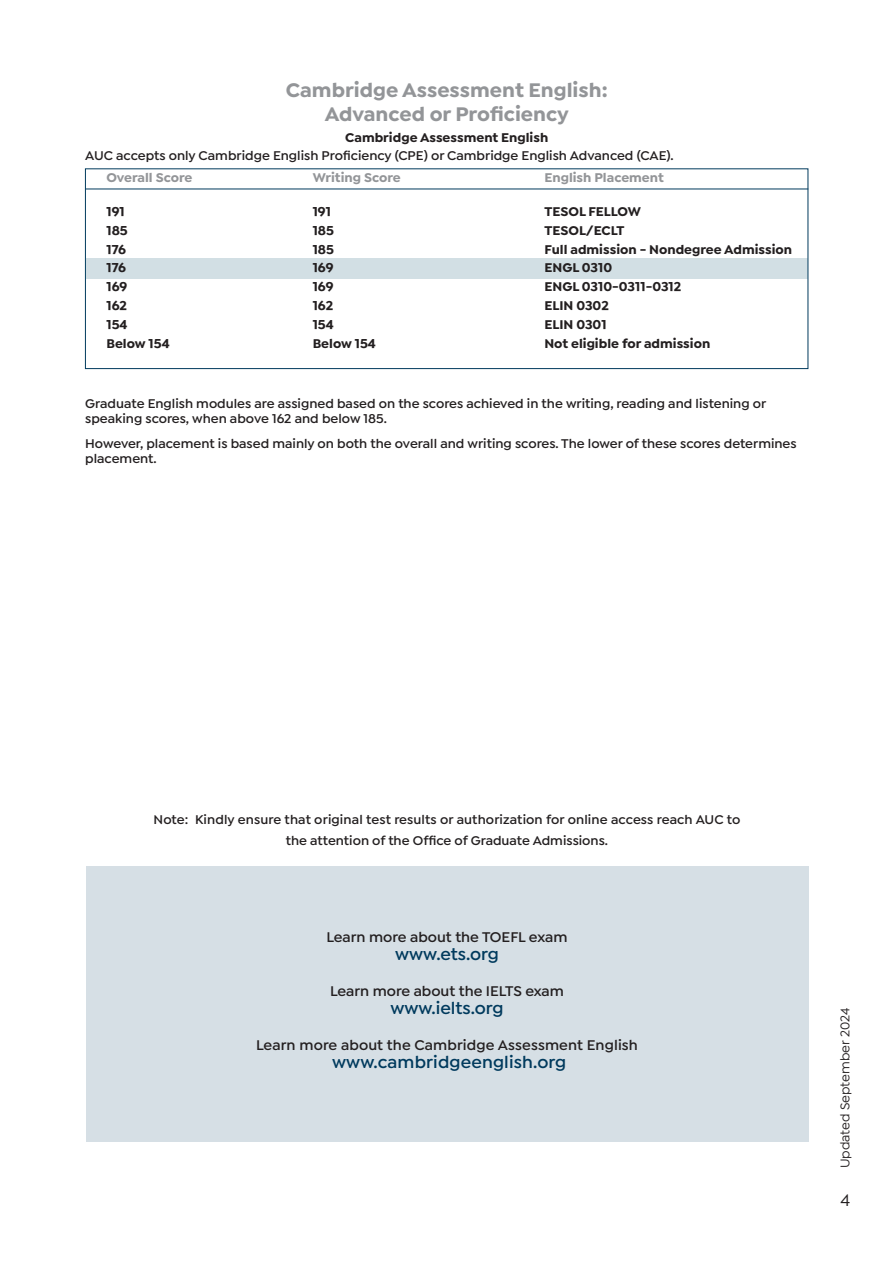
<style>
.page{position:relative;width:893px;height:1263px;background:#fff}
.page>*{position:absolute;margin:0;border:0;box-sizing:border-box;transform-origin:0 0}
.t1{font:700 21px/24px "Isidora Sans";color:#939598;text-align:center}
.t2{font:600 18px "Isidora Sans";letter-spacing:.01em;color:#003a5d}
.t3{font:500 18px "Isidora Sans";color:#231f20}
.t4{font:600 15px "Isidora Sans";color:#231f20}
.t5{font:600 13.5px/15.8px "Isidora Sans";color:#231f20}
.t6{font:700 13.5px "Isidora Sans";color:#231f20}
.t7{font:700 13.5px "Isidora Sans";color:#939598}
.t8{font:500 13.5px "Isidora Sans";color:#231f20}
</style>
<div class="page">
<div style="left:86px;top:866px;width:722px;height:276px;background:#d6dfe5"></div>
<div style="left:85px;top:169px;width:723px;height:200px;border:1px solid #003a5d"></div>
<div style="left:85px;top:258px;width:723px;height:21px;background:#d2dfe4"></div>
<hr style="left:85px;top:189px;width:723px;height:1px;background:#003a5d">
<p class="t1" style="left:286px;top:78px;width:323px">Cambridge Assessment English:<br>Advanced or Proficiency</p>
<p class="t6" style="left:345px;top:129px;width:205px">Cambridge Assessment English</p>
<p class="t5" style="left:85px;top:148px;width:590px">AUC accepts only Cambridge English Proficiency (CPE) or Cambridge English Advanced (CAE).</p>
<p class="t7" style="left:106px;top:170px;width:87px">Overall Score</p>
<p class="t7" style="left:313px;top:170px;width:89px">Writing Score</p>
<p class="t7" style="left:544px;top:170px;width:121px">English Placement</p>
<p class="t6" style="left:106px;top:203px;width:20px">191</p>
<p class="t6" style="left:313px;top:203px;width:20px">191</p>
<p class="t6" style="left:544px;top:203px;width:98px">TESOL FELLOW</p>
<p class="t6" style="left:106px;top:222px;width:23px">185</p>
<p class="t6" style="left:313px;top:222px;width:23px">185</p>
<p class="t6" style="left:544px;top:222px;width:82px">TESOL/ECLT</p>
<p class="t6" style="left:106px;top:241px;width:21px">176</p>
<p class="t6" style="left:313px;top:241px;width:23px">185</p>
<p class="t6" style="left:544px;top:241px;width:249px">Full admission - Nondegree Admission</p>
<p class="t6" style="left:106px;top:260px;width:21px">176</p>
<p class="t6" style="left:313px;top:260px;width:22px">169</p>
<p class="t6" style="left:544px;top:260px;width:69px">ENGL 0310</p>
<p class="t6" style="left:106px;top:278px;width:22px">169</p>
<p class="t6" style="left:313px;top:278px;width:22px">169</p>
<p class="t6" style="left:544px;top:278px;width:138px">ENGL 0310-0311-0312</p>
<p class="t6" style="left:106px;top:297px;width:22px">162</p>
<p class="t6" style="left:313px;top:297px;width:22px">162</p>
<p class="t6" style="left:544px;top:297px;width:66px">ELIN 0302</p>
<p class="t6" style="left:106px;top:316px;width:23px">154</p>
<p class="t6" style="left:313px;top:316px;width:23px">154</p>
<p class="t6" style="left:544px;top:316px;width:64px">ELIN 0301</p>
<p class="t6" style="left:106px;top:335px;width:65px">Below 154</p>
<p class="t6" style="left:313px;top:335px;width:65px">Below 154</p>
<p class="t6" style="left:544px;top:335px;width:167px">Not eligible for admission</p>
<p class="t5" style="left:85px;top:395px;width:683px">Graduate English modules are assigned based on the scores achieved in the writing, reading and listening or speaking scores, when above 162 and below 185.</p>
<p class="t5" style="left:85px;top:435px;width:713px">However, placement is based mainly on both the overall and writing scores. The lower of these scores determines placement.</p>
<p class="t5" style="left:154px;top:809px;width:588px;line-height:21px;text-align:center">Note: Kindly ensure that original test results or authorization for online access reach AUC to the attention of the Office of Graduate Admissions.</p>
<p class="t4" style="left:326px;top:928px;width:243px">Learn more about the TOEFL exam</p>
<p class="t2" style="left:395px;top:943px;width:105px">www.ets.org</p>
<p class="t4" style="left:330px;top:982px;width:235px">Learn more about the IELTS exam</p>
<p class="t2" style="left:390px;top:997px;width:115px">www.ielts.org</p>
<p class="t4" style="left:256px;top:1036px;width:383px">Learn more about the Cambridge Assessment English</p>
<p class="t2" style="left:332px;top:1051px;width:236px">www.cambridgeenglish.org</p>
<p class="t8" style="left:837px;top:1168px;width:162px;rotate:-90deg">Updated September 2024</p>
<h2 class="t3" style="left:841px;top:1189px;width:11px">4</h2>
</div>
